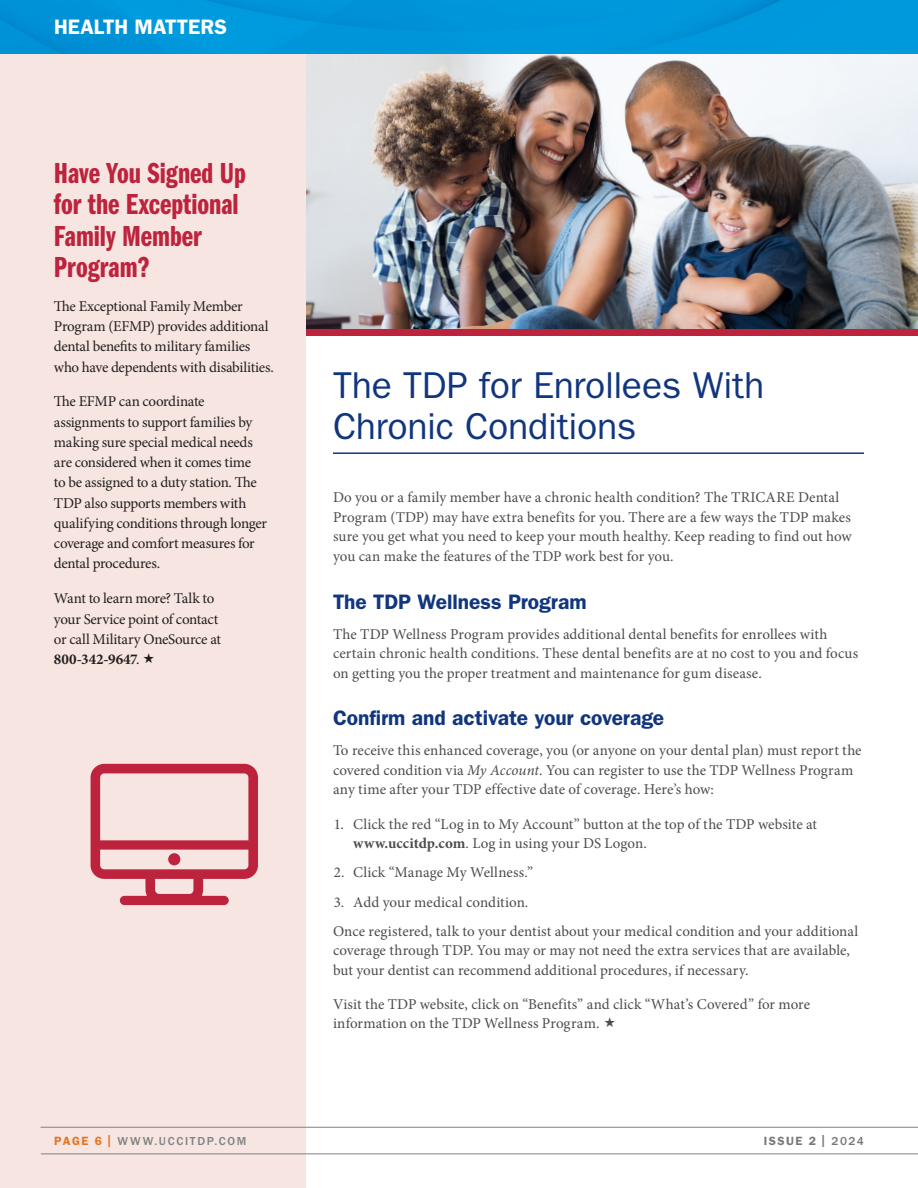
<style>
.page{position:relative;width:918px;height:1188px;background:#fff}
.page>*{position:absolute;margin:0;border:0;box-sizing:border-box;transform-origin:0 0}
.H1_-_Dark_Blue_Underline_-_Span_Column{font:37.5px/40.5px "ITC Franklin Gothic Std";letter-spacing:-.005em;color:#11367e}
.Sidebar_H1_Red{font:30px/31.5px "ITC Franklin Gothic Std Dm Cp";color:#bd233d}
.S1_-_Dark_BLue{font:600 21px "ITC Franklin Gothic Std";letter-spacing:-.005em;color:#11367e}
.t1{font:600 21px "ITC Franklin Gothic Std";color:#fff}
.t2{font:15px/19.5px "Minion Pro";color:#4b4c4d}
.Sidebar_-_P{font:15px/20.2px "Minion Pro";letter-spacing:-.02em;color:#231f20}
.t3{font:500 12px "ITC Franklin Gothic Std";letter-spacing:.14em;color:#808285}
.t4{font:600 12px "ITC Franklin Gothic Std";letter-spacing:.12em;color:#76787b}
.s1{font-weight:700}
.s2{font-style:italic}
.s3{font-weight:600;color:#e37424}
.s4{font-weight:500}
</style>
<div class="page">
<img style="left:306px;top:54px;width:612px;height:275px">
<div style="left:306px;top:329px;width:612px;height:7px;background:#bd233d"></div>
<hr style="left:333px;top:452px;width:531px;height:2px;background:#11367e">
<div style="left:0;top:54px;width:306px;height:1134px;background:#f6e5e0"></div>
<svg style="left:91px;top:764px;width:167px;height:141px"></svg>
<div style="left:0;top:0;width:918px;height:54px;background:#0097db"></div>
<hr style="left:41px;top:1154px;width:877px;height:1px;background:#808285">
<hr style="left:40px;top:1127px;width:878px;height:1px;background:#808285">
<h3 class="t1" style="left:54px;top:15px;width:175px">HEALTH MATTERS</h3>
<p class="Sidebar_H1_Red" style="left:54px;top:157px;width:193px">Have You Signed Up for the Exceptional<br>Family Member<br>Program?</p>
<p class="Sidebar_-_P" style="left:54px;top:296px;width:221px">The Exceptional Family Member Program (EFMP) provides additional dental benefits to military families who have dependents with disabilities.</p>
<p class="Sidebar_-_P" style="left:54px;top:392px;width:214px">The EFMP can coordinate assignments to support families by making sure special medical needs are considered when it comes time<br>to be assigned to a duty station. The<br>TDP also supports members with qualifying conditions through longer coverage and comfort measures for dental procedures.</p>
<p class="Sidebar_-_P" style="left:54px;top:588px;width:169px">Want to learn more? Talk to your Service point of contact or call Military OneSource at<br><span class="s1">800-342-9647</span>.</p>
<p class="H1_-_Dark_Blue_Underline_-_Span_Column" style="left:333px;top:366px;width:433px">The TDP for Enrollees With<br>Chronic Conditions</p>
<p class="t2" style="left:333px;top:488px;width:520px">Do you or a family member have a chronic health condition? The TRICARE Dental Program (TDP) may have extra benefits for you. There are a few ways the TDP makes sure you get what you need to keep your mouth healthy. Keep reading to find out how you can make the features of the TDP work best for you.</p>
<p class="S1_-_Dark_BLue" style="left:333px;top:589px;width:255px">The TDP Wellness Program</p>
<p class="t2" style="left:333px;top:624px;width:527px">The TDP Wellness Program provides additional dental benefits for enrollees with certain chronic health conditions. These dental benefits are at no cost to you and focus on getting you the proper treatment and maintenance for gum disease.</p>
<p class="S1_-_Dark_BLue" style="left:333px;top:706px;width:333px">Confirm and activate your coverage</p>
<p class="t2" style="left:333px;top:741px;width:530px">To receive this enhanced coverage, you (or anyone on your dental plan) must report the covered condition via <span class="s2">My Account</span>. You can register to use the TDP Wellness Program any time after your TDP effective date of coverage. Here’s how:</p>
<p class="t2" style="left:353px;top:814px;width:465px;text-indent:-20px">1. Click the red “Log in to My Account” button at the top of the TDP website at <span class="s1">www.uccitdp.com</span>. Log in using your DS Logon.</p>
<p class="t2" style="left:334px;top:863px;width:201px">2. Click “Manage My Wellness.”</p>
<p class="t2" style="left:334px;top:892px;width:196px">3. Add your medical condition.</p>
<p class="t2" style="left:333px;top:921px;width:527px">Once registered, talk to your dentist about your medical condition and your additional coverage through TDP. You may or may not need the extra services that are available, but your dentist can recommend additional procedures, if necessary.</p>
<p class="t2" style="left:333px;top:994px;width:479px">Visit the TDP website, click on “Benefits” and click “What’s Covered” for more information on the TDP Wellness Program.</p>
<p class="t3" style="left:54px;top:1134px;width:194px"><span class="s3">PAGE 6 |</span> WWW.UCCITDP.COM</p>
<p class="t4" style="left:764px;top:1134px;width:102px">ISSUE 2 | <span class="s4">2024</span></p>
</div>
